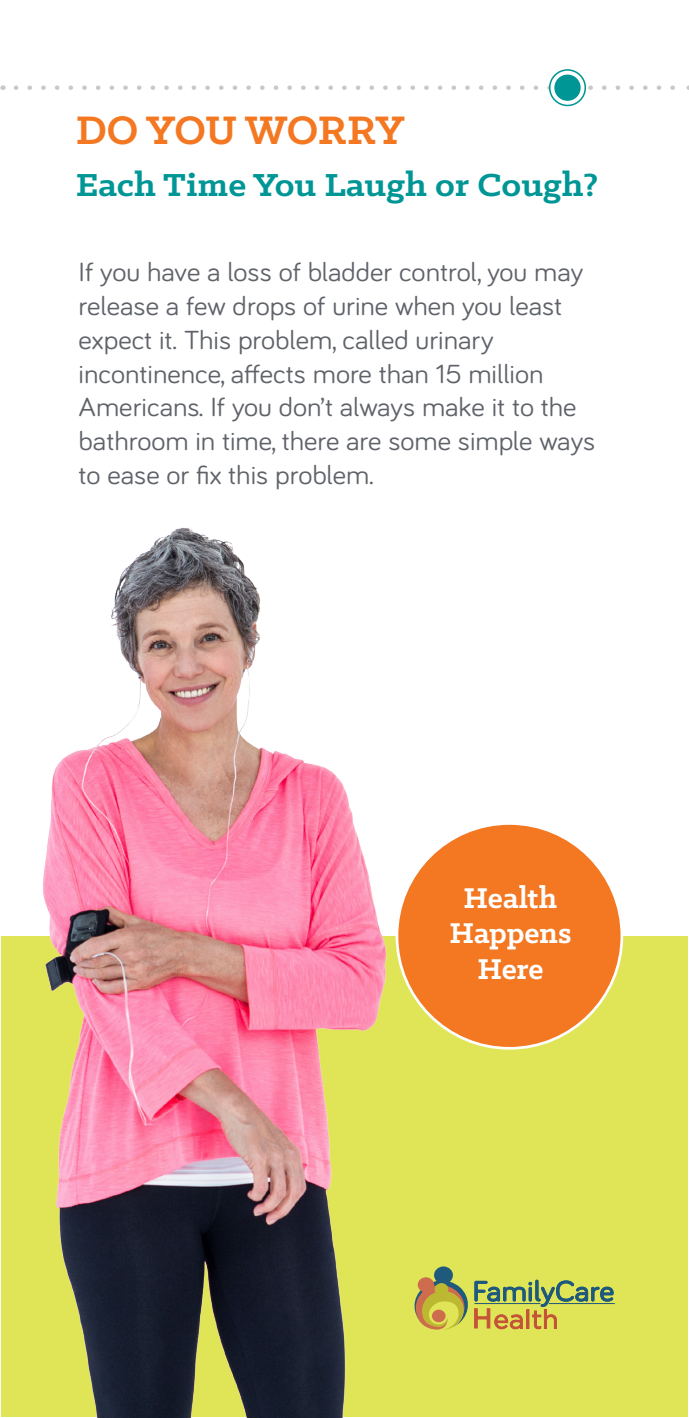
<style>
.page{position:relative;width:689px;height:1418px;background:#fff}
.page>*{position:absolute;margin:0;border:0;box-sizing:border-box;transform-origin:0 0}
.t1{font:700 45px "Klinic Slab";letter-spacing:-.01em;color:#f47721}
.t2{font:700 36px "Klinic Slab";color:#009696;scale:1.07 1}
.t3{font:700 32.4px "Klinic Slab";letter-spacing:-.005em;color:#fff}
.t4{font:27px/33.8px "Bariol";color:#5f6369;scale:1.06 1}
</style>
<div class="page">
<svg style="left:16px;top:85px;width:659px;height:5px"></svg>
<svg style="left:549px;top:70px;width:36px;height:35px"></svg>
<div style="left:549px;top:69px;width:37px;height:37px;border:2px solid #009696;border-radius:50%"></div>
<div style="left:554px;top:75px;width:26px;height:26px;background:#009696;border-radius:50%"></div>
<img style="left:1px;top:528px;width:687px;height:890px">
<p class="t1" style="left:76px;top:101px;width:330px">DO YOU WORRY</p>
<p class="t2" style="left:76px;top:161px;width:490px">Each Time You Laugh or Cough?</p>
<p class="t4" style="left:79px;top:254px;width:477px">If you have a loss of bladder control, you may</p>
<p class="t4" style="left:79px;top:288px;width:457px">release a few drops of urine when you least</p>
<p class="t4" style="left:79px;top:322px;width:489px">expect it. This problem, called urinary incontinence, affects more than 15 million Americans. If you don’t always make it to the bathroom in time, there are some simple ways to ease or fix this problem.</p>
<p class="t3" style="left:463px;top:876px;width:95px">Health</p>
<p class="t3" style="left:449px;top:912px;width:124px">Happens</p>
<p class="t3" style="left:477px;top:948px;width:68px">Here</p>
</div>
